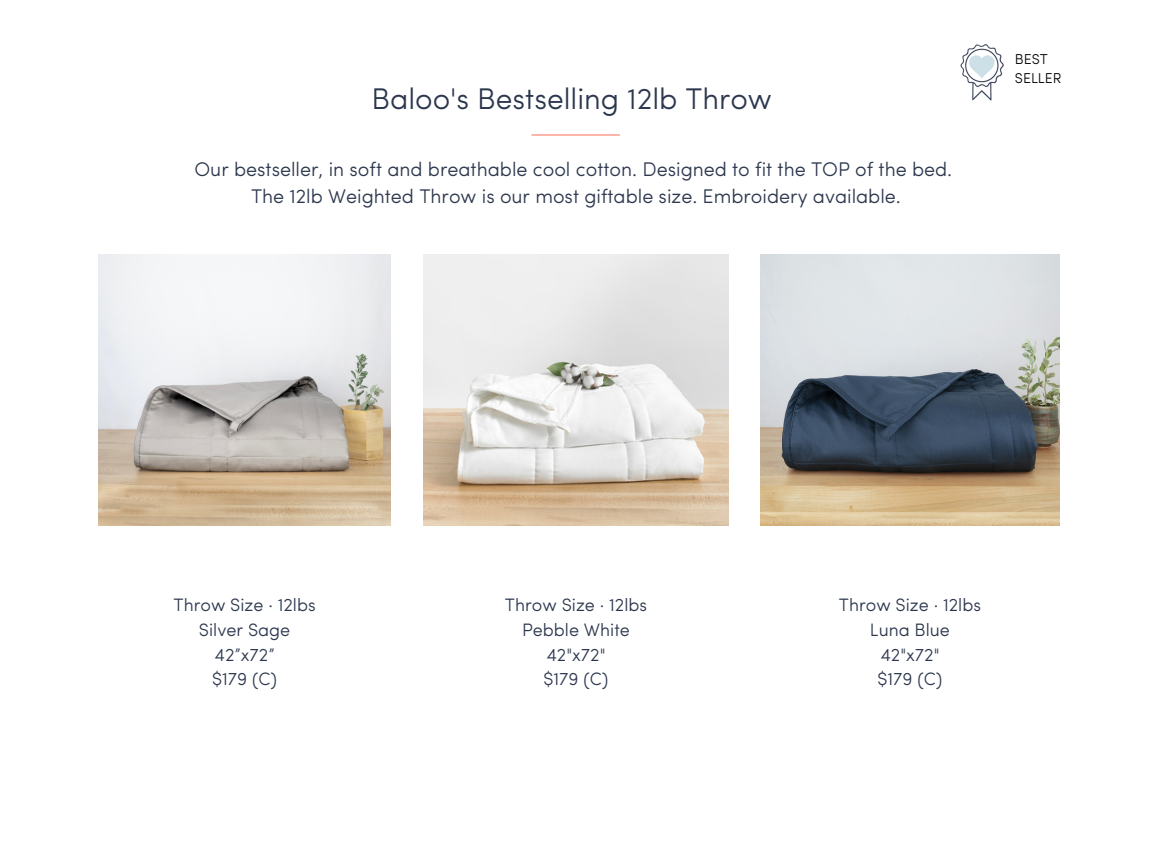
<style>
.page{position:relative;width:1152px;height:864px;background:#fff}
.page>*{position:absolute;margin:0;border:0;box-sizing:border-box;transform-origin:0 0}
.t1{font:300 30px "Sofia Pro";color:#2c374e}
.t2{font:300 19.8px/27px "Sofia Pro";color:#2c374e;text-align:center}
.t3{font:300 18px/24.8px "Sofia Pro";color:#2c374e;text-align:center}
.t4{font:300 14.25px/19px "Sofia Pro";color:#000}
</style>
<div class="page">
<img style="left:423px;top:254px;width:305px;height:272px">
<hr style="left:532px;top:134px;width:88px;height:2px;background:#ff7c67">
<img style="left:960px;top:44px;width:44px;height:57px">
<img style="left:98px;top:254px;width:293px;height:272px">
<img style="left:761px;top:254px;width:298px;height:272px">
<h1 class="t1" style="left:372px;top:87px;width:402px">Baloo's Bestselling 12lb Throw</h1>
<p class="t2" style="left:194px;top:157px;width:759px">Our bestseller, in soft and breathable cool cotton. Designed to fit the TOP of the bed.<br>The 12lb Weighted Throw is our most giftable size. Embroidery available.</p>
<p class="t4" style="left:1015px;top:51px;width:48px">BEST<br>SELLER</p>
<p class="t3" style="left:173px;top:594px;width:144px">Throw Size · 12lbs<br>Silver Sage<br>42”x72”<br>$179 (C)</p>
<p class="t3" style="left:505px;top:594px;width:144px">Throw Size · 12lbs<br>Pebble White<br>42"x72"<br>$179 (C)</p>
<p class="t3" style="left:839px;top:594px;width:144px">Throw Size · 12lbs<br>Luna Blue<br>42"x72"<br>$179 (C)</p>
</div>
